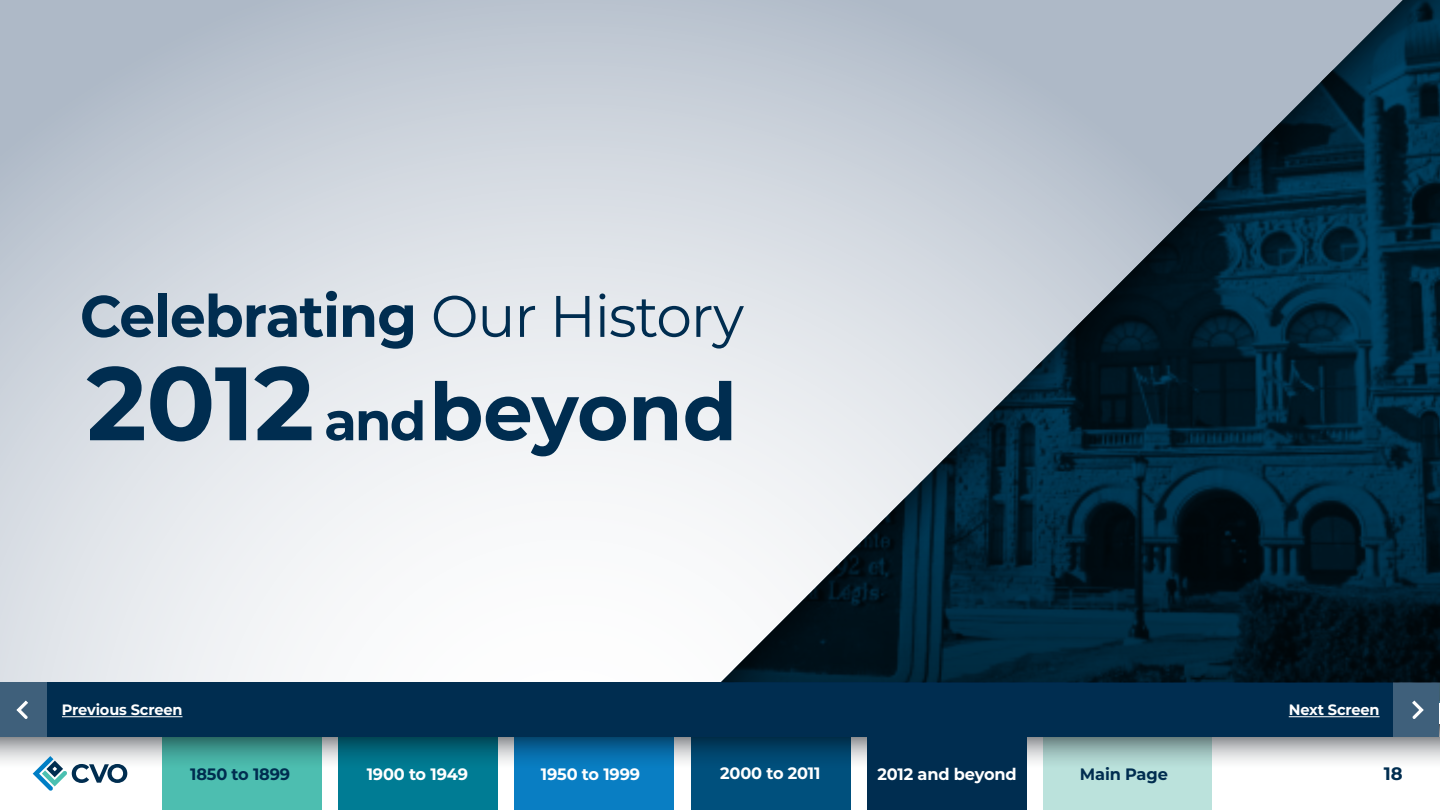
<style>
.page{position:relative;width:1440px;height:810px;background:#fff}
.page>*{position:absolute;margin:0;border:0;box-sizing:border-box;transform-origin:0 0}
.t1{font:700 79.95px "Montserrat";letter-spacing:-.005em;color:#002d50}
.t2{font:700 58.5px "Montserrat";letter-spacing:-.02em;color:#002d50}
.t3{font:700 18px "Montserrat";color:#002d50}
.t4{font:700 16.5px "Montserrat";letter-spacing:-.01em;color:#fff}
.t5{font:700 16.5px "Montserrat";letter-spacing:-.01em;color:#002d50}
.t6{font:700 15px "Montserrat";letter-spacing:-.01em;color:#fff}
.s1{font-weight:400}
.s2{font-size:103.95px}
.s3{font-size:54px}
</style>
<div class="page">
<svg style="left:0;top:0;width:721px;height:682px"></svg>
<div style="left:338px;top:731px;width:160px;height:79px;background:#007c94"></div>
<div style="left:162px;top:731px;width:159px;height:79px;background:#4dbeb0"></div>
<div style="left:514px;top:731px;width:160px;height:79px;background:#097ec3"></div>
<div style="left:691px;top:731px;width:159px;height:79px;background:#00507d"></div>
<div style="left:1043px;top:731px;width:168px;height:79px;background:#bbe2dc"></div>
<svg style="left:0;top:737px;width:1440px;height:32px"></svg>
<svg style="left:33px;top:756px;width:94px;height:35px"></svg>
<div style="left:0;top:682px;width:1439px;height:55px;background:#002d50"></div>
<div style="left:0;top:682px;width:47px;height:55px;background:#3f607b"></div>
<div style="left:1393px;top:682px;width:47px;height:55px;background:#3f607b"></div>
<hr style="left:62px;top:716px;width:120px;height:1px;background:#fff">
<svg style="left:16px;top:700px;width:12px;height:19px"></svg>
<hr style="left:1289px;top:716px;width:91px;height:1px;background:#fff">
<svg style="left:1412px;top:700px;width:12px;height:19px"></svg>
<div style="left:867px;top:731px;width:160px;height:79px;background:#002d50"></div>
<img style="left:721px;top:0;width:719px;height:683px">
<h2 class="t2" style="left:80px;top:274px;width:666px">Celebrating <span class="s1">Our History</span></h2>
<h1 class="t1" style="left:87px;top:354px;width:652px"><span class="s2">2012</span> <span class="s3">and</span>beyond</h1>
<p class="t6" style="left:62px;top:699px;width:122px">Previous Screen</p>
<p class="t6" style="left:1289px;top:699px;width:92px">Next Screen</p>
<p class="t5" style="left:190px;top:762px;width:101px">1850 to 1899</p>
<p class="t4" style="left:367px;top:762px;width:103px">1900 to 1949</p>
<p class="t4" style="left:541px;top:762px;width:101px">1950 to 1999</p>
<p class="t4" style="left:720px;top:762px;width:102px">2000 to 2011</p>
<p class="t5" style="left:1080px;top:762px;width:89px">Main Page</p>
<p class="t4" style="left:878px;top:762px;width:141px">2012 and beyond</p>
<p class="t3" style="left:1384px;top:761px;width:20px">18</p>
</div>
